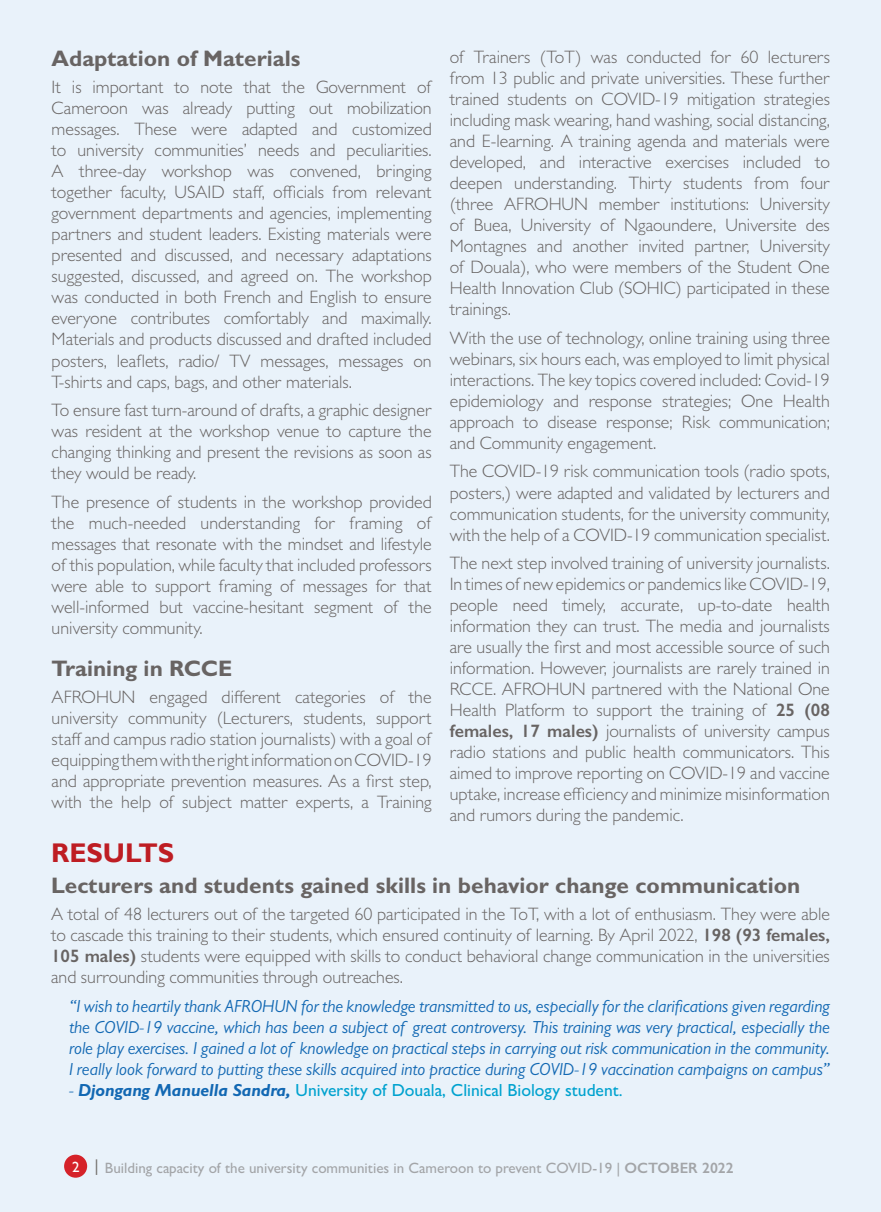
<style>
.page{position:relative;width:881px;height:1212px;background:#fff}
.page>*{position:absolute;margin:0;border:0;box-sizing:border-box;transform-origin:0 0}
.t1{font:700 27px "Gill Sans";color:#be1d23}
.t2{font:700 22.5px "Gill Sans";color:#686463}
.t3{font:300 18px/21px "Gill Sans";color:#686463;text-align:justify}
.t4{font:italic 17.55px/21px "Gill Sans";color:#1268b3;text-align:justify}
.t5{font:500 17.55px "Gill Sans";color:#00a2cf}
.t6{font:500 15px "Gill Sans";color:#a3a5a8}
.t7{font:500 15px "Gill Sans";color:#fff}
.s1{font-weight:600}
.s2{font-weight:400;font-style:italic;color:#1268b3}
.s3{font-weight:700;font-style:italic;color:#1268b3}
</style>
<div class="page">
<div style="left:0;top:0;width:880px;height:1212px;background:#e9f2fa"></div>
<div style="left:64px;top:1154px;width:23px;height:24px;background:#d52229;border-radius:50%"></div>
<svg style="left:96px;top:1159px;width:1px;height:16px"></svg>
<p class="t2" style="left:52px;top:45px;width:250px">Adaptation of Materials</p>
<p class="t3" style="left:52px;top:77px;width:381px">It is important to note that the Government of Cameroon was already putting out mobilization messages. These were adapted and customized to university communities’ needs and peculiarities.<br>A three-day workshop was convened, bringing together faculty, USAID staff, officials from relevant government departments and agencies, implementing partners and student leaders. Existing materials were presented and discussed, and necessary adaptations suggested, discussed, and agreed on. The workshop was conducted in both French and English to ensure everyone contributes comfortably and maximally.<br>Materials and products discussed and drafted included posters, leaflets, radio/ TV messages, messages on T-shirts and caps, bags, and other materials.</p>
<p class="t3" style="left:52px;top:399px;width:381px">To ensure fast turn-around of drafts, a graphic designer was resident at the workshop venue to capture the changing thinking and present the revisions as soon as they would be ready.</p>
<p class="t3" style="left:52px;top:491px;width:381px">The presence of students in the workshop provided the much-needed understanding for framing of messages that resonate with the mindset and lifestyle of this population, while faculty that included professors were able to support framing of messages for that well-informed but vaccine-hesitant segment of the university community.</p>
<p class="t2" style="left:52px;top:654px;width:182px">Training in RCCE</p>
<p class="t3" style="left:52px;top:686px;width:381px">AFROHUN engaged different categories of the university community (Lecturers, students, support staff and campus radio station journalists) with a goal of equipping them with the right information on COVID-19 and appropriate prevention measures. As a first step, with the help of subject matter experts, a Training</p>
<p class="t3" style="left:449px;top:46px;width:381px">of Trainers (ToT) was conducted for 60 lecturers from 13 public and private universities. These further trained students on COVID-19 mitigation strategies including mask wearing, hand washing, social distancing, and E-learning. A training agenda and materials were developed, and interactive exercises included to deepen understanding. Thirty students from four (three AFROHUN member institutions: University of Buea, University of Ngaoundere, Universite des Montagnes and another invited partner, University of Douala), who were members of the Student One Health Innovation Club (SOHIC) participated in these trainings.</p>
<p class="t3" style="left:449px;top:327px;width:381px">With the use of technology, online training using three webinars, six hours each, was employed to limit physical interactions. The key topics covered included: Covid-19 epidemiology and response strategies; One Health approach to disease response; Risk communication; and Community engagement.</p>
<p class="t3" style="left:449px;top:461px;width:381px">The COVID-19 risk communication tools (radio spots, posters,) were adapted and validated by lecturers and communication students, for the university community, with the help of a COVID-19 communication specialist.</p>
<p class="t3" style="left:449px;top:552px;width:381px">The next step involved training of university journalists.<br>In times of new epidemics or pandemics like COVID-19, people need timely, accurate, up-to-date health information they can trust. The media and journalists are usually the first and most accessible source of such information. However, journalists are rarely trained in RCCE. AFROHUN partnered with the National One Health Platform to support the training of <span class="s1">25 (08 females, 17 males)</span> journalists of university campus radio stations and public health communicators. This aimed to improve reporting on COVID-19 and vaccine uptake, increase efficiency and minimize misinformation and rumors during the pandemic.</p>
<h1 class="t1" style="left:51px;top:836px;width:124px">RESULTS</h1>
<p class="t2" style="left:51px;top:871px;width:750px">Lecturers and students gained skills in behavior change communication</p>
<p class="t3" style="left:51px;top:903px;width:780px">A total of 48 lecturers out of the targeted 60 participated in the ToT, with a lot of enthusiasm. They were able to cascade this training to their students, which ensured continuity of learning. By April 2022, <span class="s1">198 (93 females, 105 males)</span> students were equipped with skills to conduct behavioral change communication in the universities and surrounding communities through outreaches.</p>
<p class="t4" style="left:69px;top:995px;width:762px">“I wish to heartily thank AFROHUN for the knowledge transmitted to us, especially for the clarifications given regarding the COVID-19 vaccine, which has been a subject of great controversy. This training was very practical, especially the role play exercises. I gained a lot of knowledge on practical steps in carrying out risk communication in the community.<br>I really look forward to putting these skills acquired into practice during COVID-19 vaccination campaigns on campus”</p>
<p class="t5" style="left:69px;top:1079px;width:555px"><span class="s2">-</span> <span class="s3">Djongang Manuella Sandra,</span> University of Douala, Clinical Biology student.</p>
<p class="t7" style="left:72px;top:1158px;width:9px">2</p>
<p class="t6" style="left:105px;top:1159px;width:630px">Building capacity of the university communities in Cameroon to prevent COVID-19 | <span class="s1">OCTOBER 2022</span></p>
</div>
